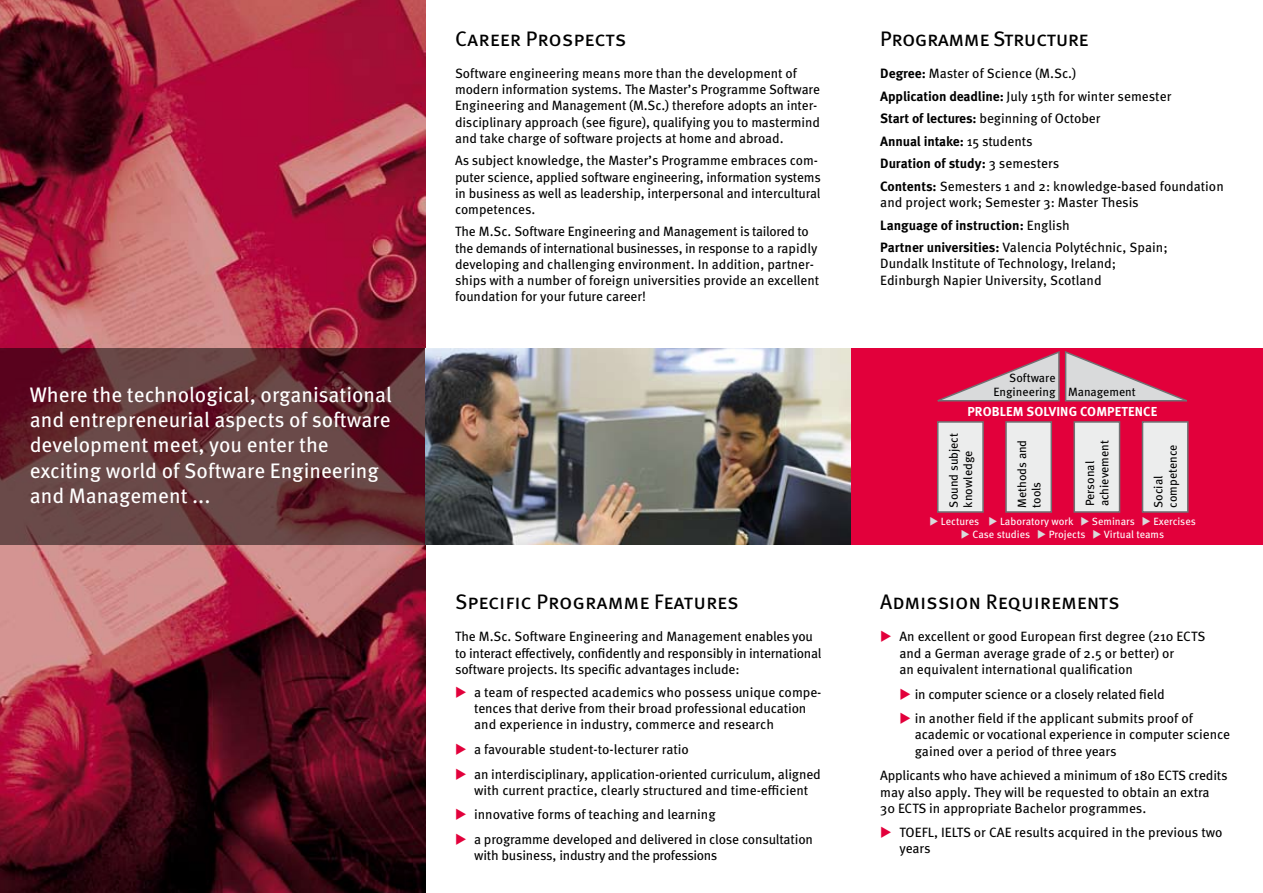
<style>
.page{position:relative;width:1263px;height:893px;background:#fff}
.page>*{position:absolute;margin:0;border:0;box-sizing:border-box;transform-origin:0 0}
.t1{font:21px/25.2px "Meta Pro";letter-spacing:-.005em;color:#fff}
.t2{font:21px "Meta Pro";letter-spacing:-.005em;color:#000}
.t3{font:21px "Meta Pro";letter-spacing:-.025em;color:#000}
.t4{font:13.5px/16.2px "Meta Pro";letter-spacing:-.005em;color:#000}
.t5{font:700 13.05px "Meta Pro";letter-spacing:.01em;color:#fff}
.t6{font:12px/14.4px "Meta Pro";color:#000}
.t7{font:10.5px "Meta Pro";letter-spacing:-.005em;color:#fff}
.s1{font-weight:700}
.s2{color:#d9dadb}
</style>
<div class="page">
<div style="left:850px;top:348px;width:413px;height:197px;background:#e2003b"></div>
<div style="left:937px;top:421px;width:47px;height:92px;background:#eceded;border:2px solid #707173"></div>
<img style="left:0;top:0;width:425px;height:893px">
<svg style="left:0;top:348px;width:425px;height:197px;background:#613136"></svg>
<img style="left:425px;top:348px;width:425px;height:197px">
<div style="left:1073px;top:421px;width:47px;height:92px;background:#eceded;border:2px solid #707173"></div>
<div style="left:1005px;top:421px;width:47px;height:92px;background:#eceded;border:2px solid #707173"></div>
<div style="left:1142px;top:421px;width:46px;height:92px;background:#eceded;border:2px solid #707173"></div>
<svg style="left:937px;top:351px;width:250px;height:51px"></svg>
<h1 class="t1" style="left:30px;top:381px;width:363px">Where the technological, organisational and entrepreneurial aspects of software development meet, you enter the exciting world of Software Engineering and Management ...</h1>
<h1 class="t2" style="left:455px;top:22px;width:173px">Career Prospects</h1>
<p class="t4" style="left:455px;top:64px;width:366px">Software engineering means more than the development of modern information systems. The Master’s Programme Software Engineering and Management (M.Sc.) therefore adopts an inter&shy;disciplinary approach (see figure), qualifying you to mastermind and take charge of software projects at home and abroad.</p>
<p class="t4" style="left:455px;top:152px;width:367px">As subject knowledge, the Master’s Programme embraces com&shy;puter science, applied software engineering, information systems in business as well as leadership, interpersonal and intercultural competences.</p>
<p class="t4" style="left:455px;top:223px;width:366px">The M.Sc. Software Engineering and Management is tailored to the demands of international businesses, in response to a rapidly developing and challenging environment. In addition, partner&shy;ships with a number of foreign universities provide an excellent foundation for your future career!</p>
<h1 class="t2" style="left:455px;top:586px;width:285px">Specific Programme Features</h1>
<p class="t4" style="left:455px;top:628px;width:368px">The M.Sc. Software Engineering and Management enables you to interact effectively, confidently and responsibly in international software projects. Its specific advantages include:</p>
<p class="t4" style="left:474px;top:683px;width:349px">a team of respected academics who possess unique compe&shy;tences that derive from their broad professional education and experience in industry, commerce and research</p>
<p class="t4" style="left:474px;top:736px;width:348px;line-height:24.8px">a favourable student-to-lecturer ratio<br>an interdisciplinary, application-oriented curriculum, aligned</p>
<p class="t4" style="left:474px;top:777px;width:340px;line-height:24.8px">with current practice, clearly structured and time-efficient innovative forms of teaching and learning<br>a programme developed and delivered in close consultation</p>
<p class="t4" style="left:474px;top:847px;width:245px">with business, industry and the professions</p>
<h1 class="t3" style="left:880px;top:22px;width:210px">Programme Structure</h1>
<p class="t4" style="left:880px;top:61px;width:345px;line-height:22.5px"><span class="s1">Degree:</span> Master of Science (M.Sc.)<br><span class="s1">Application deadline:</span> July 15th for winter semester<br><span class="s1">Start of lectures:</span> beginning of October<br><span class="s1">Annual intake:</span> 15 students<br><span class="s1">Duration of study:</span> 3 semesters<br><span class="s1">Contents:</span> Semesters 1 and 2: knowledge-based foundation</p>
<p class="t4" style="left:880px;top:190px;width:289px;line-height:22.5px">and project work; Semester 3: Master Thesis<br><span class="s1">Language of instruction:</span> English<br><span class="s1">Partner universities:</span> Valencia Polytéchnic, Spain;</p>
<p class="t4" style="left:880px;top:255px;width:237px">Dundalk Institute of Technology, Ireland;<br>Edinburgh Napier University, Scotland</p>
<p class="t6" style="left:993px;top:369px;width:144px;text-indent:16px">Software<br>Engineering Management</p>
<p class="t5" style="left:967px;top:401px;width:191px">Problem Solving Competence</p>
<p class="t6" style="left:946px;top:507px;width:76px;rotate:-90deg">Sound subject knowledge</p>
<p class="t6" style="left:1014px;top:508px;width:70px;rotate:-90deg">Methods and tools</p>
<p class="t6" style="left:1082px;top:506px;width:68px;rotate:-90deg">Personal achievement</p>
<p class="t6" style="left:1150px;top:508px;width:64px;rotate:-90deg">Social competence</p>
<p class="t7" style="left:929px;top:514px;width:268px"><span class="s2">◆</span> Lectures <span class="s2">◆</span> Laboratory work <span class="s2">◆</span> Seminars <span class="s2">◆</span> Exercises</p>
<p class="t7" style="left:961px;top:526px;width:205px"><span class="s2">◆</span> Case studies <span class="s2">◆</span> Projects <span class="s2">◆</span> Virtual teams</p>
<h1 class="t2" style="left:880px;top:586px;width:241px">Admission Requirements</h1>
<p class="t4" style="left:899px;top:628px;width:307px">An excellent or good European first degree (210 ECTS and a German average grade of 2.5 or better) or<br>an equivalent international qualification</p>
<p class="t4" style="left:915px;top:681px;width:280px;line-height:24.8px">in computer science or a closely related field<br>in another field if the applicant submits proof of</p>
<p class="t4" style="left:915px;top:726px;width:317px">academic or vocational experience in computer science gained over a period of three years</p>
<p class="t4" style="left:880px;top:767px;width:349px">Applicants who have achieved a minimum of 180 ECTS credits may also apply. They will be requested to obtain an extra<br>30 ECTS in appropriate Bachelor programmes.</p>
<p class="t4" style="left:899px;top:823px;width:325px">TOEFL, IELTS or CAE results acquired in the previous two years</p>
</div>
